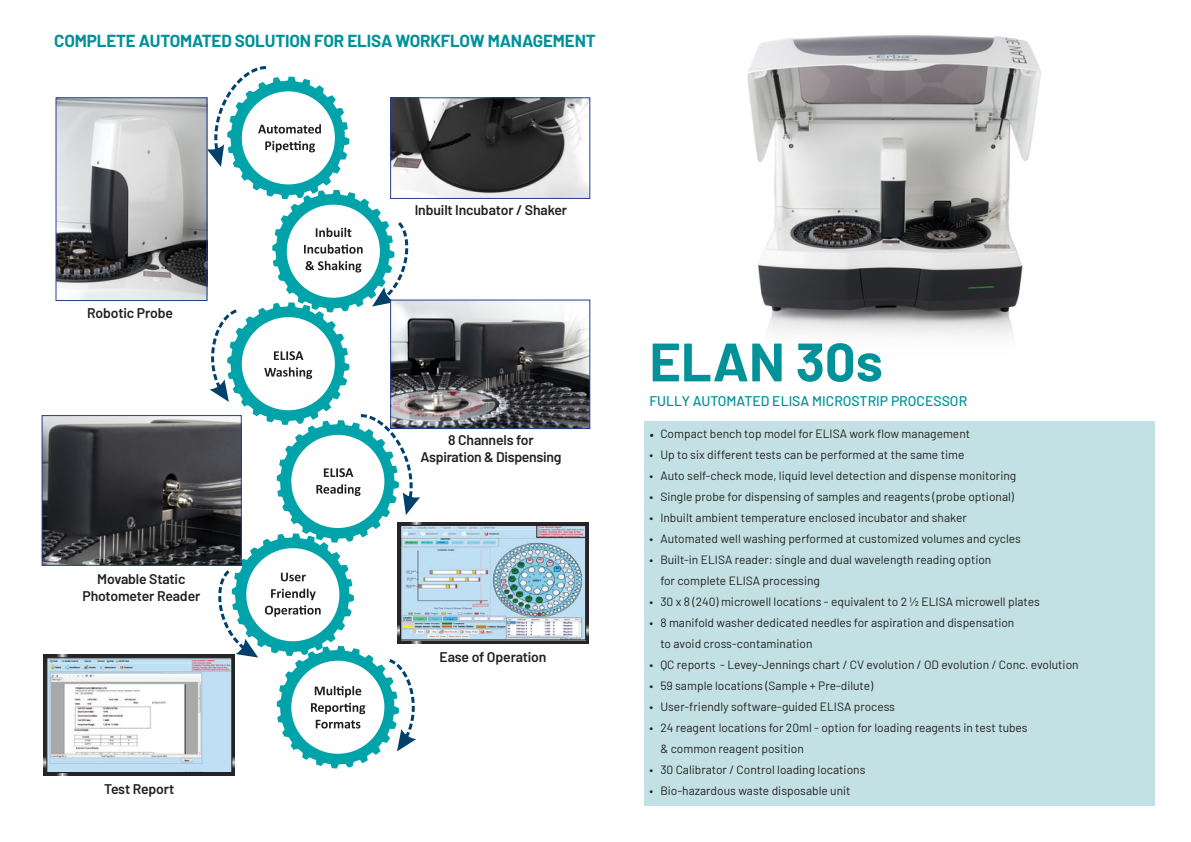
<style>
.page{position:relative;width:1191px;height:842px;background:#fff}
.page>*{position:absolute;margin:0;border:0;box-sizing:border-box;transform-origin:0 0}
.t1{font:700 54px "Barlow";color:#009199}
.t2{font:700 17px "Barlow";letter-spacing:-.01em;color:#009199}
.t3{font:600 14px "Barlow";letter-spacing:-.01em;color:#231f20}
.t4{font:500 14px "Barlow";color:#009199}
.t5{font:12px/21px "Barlow";color:#231f20}
.s1{font-family:"Minion Pro"}
</style>
<div class="page">
<div style="left:644px;top:421px;width:511px;height:385px;background:#c3e1e4"></div>
<img style="left:747px;top:35px;width:294px;height:300px">
<div style="left:43px;top:654px;width:192px;height:122px;background:#231f20"></div>
<svg style="left:48px;top:66px;width:540px;height:705px"></svg>
<div style="left:46px;top:657px;width:186px;height:116px;border:1px solid #231f20"></div>
<img style="left:58px;top:100px;width:147px;height:199px">
<div style="left:56px;top:98px;width:151px;height:203px;border:1px solid #253f8e"></div>
<img style="left:392px;top:100px;width:196px;height:97px">
<div style="left:390px;top:98px;width:200px;height:101px;border:1px solid #253f8e"></div>
<img style="left:392px;top:302px;width:196px;height:125px">
<div style="left:390px;top:300px;width:200px;height:129px;border:1px solid #253f8e"></div>
<img style="left:44px;top:417px;width:195px;height:147px">
<div style="left:42px;top:415px;width:199px;height:151px;border:1px solid #253f8e"></div>
<p class="t2" style="left:54px;top:29px;width:543px">COMPLETE AUTOMATED SOLUTION FOR ELISA WORKFLOW MANAGEMENT</p>
<p class="t3" style="left:87px;top:303px;width:87px">Robotic Probe</p>
<p class="t3" style="left:97px;top:568px;width:90px">Movable Static</p>
<p class="t3" style="left:82px;top:585px;width:119px">Photometer Reader</p>
<p class="t3" style="left:104px;top:779px;width:72px">Test Report</p>
<p class="t3" style="left:415px;top:199px;width:154px">Inbuilt Incubator / Shaker</p>
<p class="t3" style="left:448px;top:430px;width:87px">8 Channels for</p>
<p class="t3" style="left:420px;top:446px;width:143px">Aspiration &amp; Dispensing</p>
<p class="t3" style="left:439px;top:646px;width:109px">Ease of Operation</p>
<p class="t1" style="left:649px;top:322px;width:235px">ELAN 30s</p>
<p class="t4" style="left:649px;top:390px;width:319px">FULLY AUTOMATED ELISA MICROSTRIP PROCESSOR</p>
<p class="t5" style="left:649px;top:422px;width:322px"><span class="s1">•</span> Compact bench top model for ELISA work flow management</p>
<p class="t5" style="left:649px;top:443px;width:316px">• Up to six different tests can be performed at the same time</p>
<p class="t5" style="left:649px;top:464px;width:368px">• Auto self-check mode, liquid level detection and dispense monitoring</p>
<p class="t5" style="left:649px;top:485px;width:366px">• Single probe for dispensing of samples and reagents (probe optional)</p>
<p class="t5" style="left:649px;top:506px;width:319px">• Inbuilt ambient temperature enclosed incubator and shaker</p>
<p class="t5" style="left:649px;top:527px;width:373px">• Automated well washing performed at customized volumes and cycles</p>
<p class="t5" style="left:649px;top:548px;width:343px">• Built-in ELISA reader: single and dual wavelength reading option</p>
<p class="t5" style="left:660px;top:569px;width:161px">for complete ELISA processing</p>
<p class="t5" style="left:649px;top:590px;width:392px">• 30 x 8 (240) microwell locations - equivalent to 2 ½ ELISA microwell plates</p>
<p class="t5" style="left:660px;top:611px;width:355px;text-indent:-11px">• 8 manifold washer dedicated needles for aspiration and dispensation to avoid cross-contamination</p>
<p class="t5" style="left:649px;top:653px;width:431px">• QC reports - Levey-Jennings chart / CV evolution / OD evolution / Conc. evolution</p>
<p class="t5" style="left:649px;top:674px;width:225px">• 59 sample locations (Sample + Pre-dilute)</p>
<p class="t5" style="left:649px;top:695px;width:247px">• User-friendly software-guided ELISA process</p>
<p class="t5" style="left:649px;top:716px;width:380px">• 24 reagent locations for 20ml - option for loading reagents in test tubes</p>
<p class="t5" style="left:660px;top:737px;width:145px">&amp; common reagent position</p>
<p class="t5" style="left:649px;top:758px;width:218px">• 30 Calibrator / Control loading locations</p>
<p class="t5" style="left:649px;top:779px;width:203px">• Bio-hazardous waste disposable unit</p>
</div>
